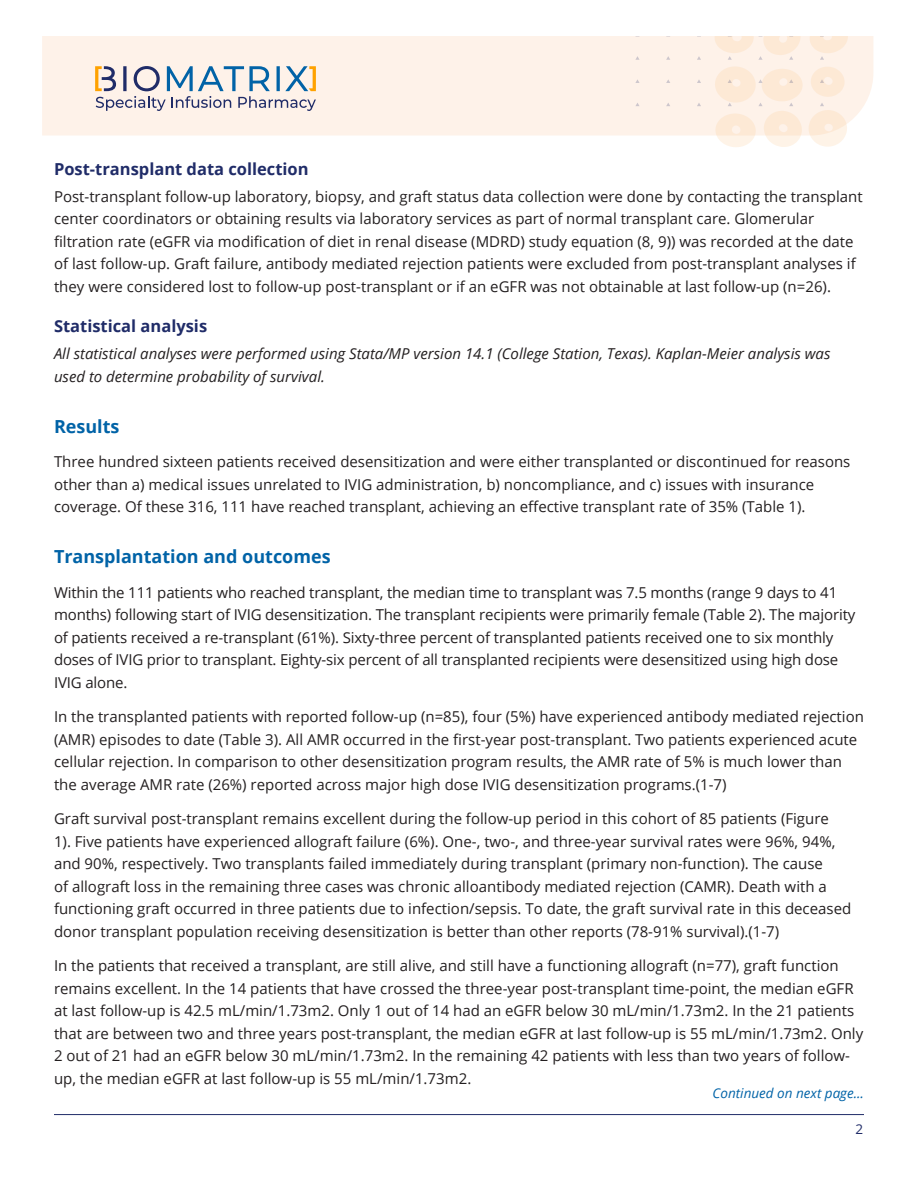
<style>
.page{position:relative;width:918px;height:1188px;background:#fff}
.page>*{position:absolute;margin:0;border:0;box-sizing:border-box;transform-origin:0 0}
.t1{font:700 18px "Open Sans";color:#0163a7}
.t2{font:700 16.5px "Open Sans";color:#202c68}
.t3{font:15px/22.5px "Open Sans";color:#231f20}
.t4{font:italic 15px/22.5px "Open Sans";color:#231f20}
.t5{font:italic 13.5px "Open Sans";color:#0163a7}
.t6{font:13.5px "Open Sans";color:#202c68}
</style>
<div class="page">
<hr style="left:54px;top:1114px;width:810px;height:1px;background:#202c68">
<div style="left:42px;top:36px;width:831px;height:100px;background:#fef2e9"></div>
<svg style="left:95px;top:66px;width:221px;height:45px;background:#c8c9cd"></svg>
<svg style="left:635px;top:56px;width:5px;height:4px"></svg>
<svg style="left:666px;top:56px;width:4px;height:4px"></svg>
<svg style="left:697px;top:56px;width:4px;height:4px"></svg>
<svg style="left:715px;top:36px;width:86px;height:24px;background:#fcecde"></svg>
<svg style="left:810px;top:36px;width:38px;height:24px"></svg>
<svg style="left:635px;top:79px;width:5px;height:4px"></svg>
<svg style="left:666px;top:79px;width:4px;height:4px"></svg>
<svg style="left:697px;top:79px;width:4px;height:4px"></svg>
<svg style="left:811px;top:67px;width:34px;height:30px"></svg>
<svg style="left:635px;top:103px;width:5px;height:3px"></svg>
<svg style="left:666px;top:103px;width:4px;height:3px"></svg>
<svg style="left:697px;top:103px;width:4px;height:3px"></svg>
<svg style="left:715px;top:66px;width:88px;height:81px;background:#fdeedf"></svg>
<svg style="left:809px;top:103px;width:38px;height:44px;background:#fdefe2"></svg>
<p class="t2" style="left:54px;top:157px;width:256px">Post-transplant data collection</p>
<p class="t3" style="left:54px;top:185px;width:810px">Post-transplant follow-up laboratory, biopsy, and graft status data collection were done by contacting the transplant center coordinators or obtaining results via laboratory services as part of normal transplant care. Glomerular filtration rate (eGFR via modification of diet in renal disease (MDRD) study equation (8, 9)) was recorded at the date of last follow-up. Graft failure, antibody mediated rejection patients were excluded from post-transplant analyses if they were considered lost to follow-up post-transplant or if an eGFR was not obtainable at last follow-up (n=26).</p>
<p class="t2" style="left:54px;top:314px;width:155px">Statistical analysis</p>
<p class="t4" style="left:54px;top:342px;width:778px">All statistical analyses were performed using Stata/MP version 14.1 (College Station, Texas). Kaplan-Meier analysis was used to determine probability of survival.</p>
<p class="t1" style="left:54px;top:413px;width:67px">Results</p>
<p class="t3" style="left:54px;top:450px;width:798px">Three hundred sixteen patients received desensitization and were either transplanted or discontinued for reasons other than a) medical issues unrelated to IVIG administration, b) noncompliance, and c) issues with insurance coverage. Of these 316, 111 have reached transplant, achieving an effective transplant rate of 35% (Table 1).</p>
<p class="t1" style="left:54px;top:544px;width:278px">Transplantation and outcomes</p>
<p class="t3" style="left:54px;top:581px;width:803px">Within the 111 patients who reached transplant, the median time to transplant was 7.5 months (range 9 days to 41 months) following start of IVIG desensitization. The transplant recipients were primarily female (Table 2). The majority of patients received a re-transplant (61%). Sixty-three percent of transplanted patients received one to six monthly doses of IVIG prior to transplant. Eighty-six percent of all transplanted recipients were desensitized using high dose IVIG alone.</p>
<p class="t3" style="left:54px;top:705px;width:812px">In the transplanted patients with reported follow-up (n=85), four (5%) have experienced antibody mediated rejection (AMR) episodes to date (Table 3). All AMR occurred in the first-year post-transplant. Two patients experienced acute cellular rejection. In comparison to other desensitization program results, the AMR rate of 5% is much lower than the average AMR rate (26%) reported across major high dose IVIG desensitization programs.(1-7)</p>
<p class="t3" style="left:54px;top:807px;width:799px">Graft survival post-transplant remains excellent during the follow-up period in this cohort of 85 patients (Figure<br>1). Five patients have experienced allograft failure (6%). One-, two-, and three-year survival rates were 96%, 94%, and 90%, respectively. Two transplants failed immediately during transplant (primary non-function). The cause<br>of allograft loss in the remaining three cases was chronic alloantibody mediated rejection (CAMR). Death with a functioning graft occurred in three patients due to infection/sepsis. To date, the graft survival rate in this deceased donor transplant population receiving desensitization is better than other reports (78-91% survival).(1-7)</p>
<p class="t3" style="left:54px;top:954px;width:811px">In the patients that received a transplant, are still alive, and still have a functioning allograft (n=77), graft function remains excellent. In the 14 patients that have crossed the three-year post-transplant time-point, the median eGFR at last follow-up is 42.5 mL/min/1.73m2. Only 1 out of 14 had an eGFR below 30 mL/min/1.73m2. In the 21 patients that are between two and three years post-transplant, the median eGFR at last follow-up is 55 mL/min/1.73m2. Only 2 out of 21 had an eGFR below 30 mL/min/1.73m2. In the remaining 42 patients with less than two years of follow&shy;up, the median eGFR at last follow-up is 55 mL/min/1.73m2.</p>
<p class="t6" style="left:855px;top:1119px;width:9px">2</p>
<p class="t5" style="left:713px;top:1083px;width:153px">Continued on next page...</p>
</div>
